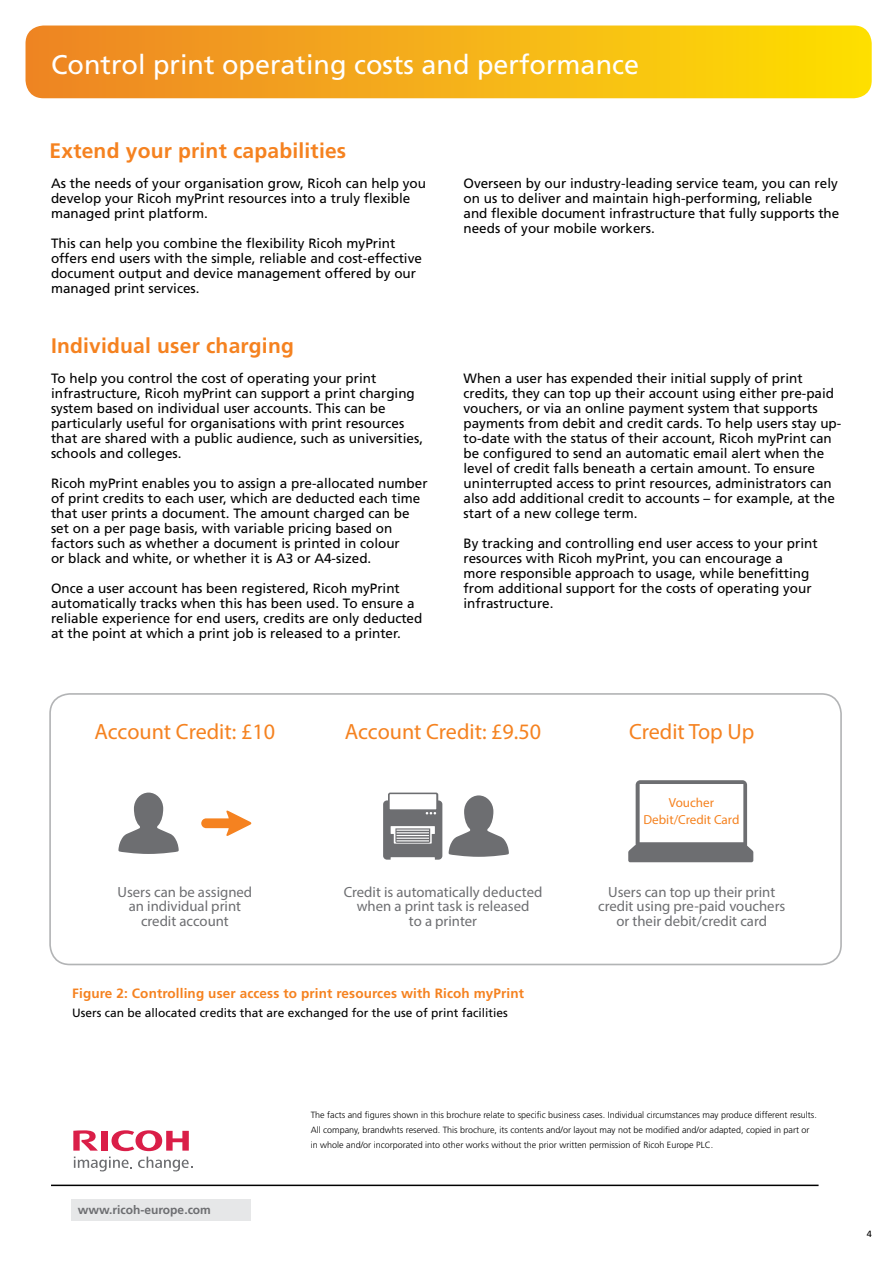
<style>
.page{position:relative;width:893px;height:1263px;background:#fff}
.page>*{position:absolute;margin:0;border:0;box-sizing:border-box;transform-origin:0 0}
.t1{font:27px "Frutiger";color:#fff}
.t2{font:700 condensed 22.05px "Frutiger LT";color:#f58220}
.t3{font:700 21px "Frutiger";letter-spacing:.01em;color:#f58220}
.t4{font:300 condensed 14.7px/14.7px "Frutiger LT";color:#6d6e71;text-align:center}
.t5{font:13.5px/15px "Frutiger";color:#000}
.t6{font:700 13.5px "Frutiger";letter-spacing:.01em;color:#f58220}
.t7{font:700 condensed 13.05px/16.4px "Frutiger LT";color:#f58220;text-align:center}
.t8{font:12px "Frutiger";color:#000}
.t9{font:700 12px "Frutiger LT Std";color:#6d6e71}
.t10{font:300 9px/15px "Frutiger LT Std";color:#000}
.t11{font:9px "Frutiger";color:#000}
</style>
<div class="page">
<hr style="left:51px;top:1184px;width:768px;height:2px;background:#000">
<svg style="left:73px;top:1130px;width:119px;height:42px"></svg>
<div style="left:71px;top:1199px;width:180px;height:22px;background:#e6e7e8"></div>
<svg style="left:26px;top:26px;width:846px;height:72px;background:#f5b117"></svg>
<svg style="left:118px;top:792px;width:61px;height:62px"></svg>
<svg style="left:201px;top:810px;width:50px;height:26px"></svg>
<svg style="left:449px;top:795px;width:60px;height:62px"></svg>
<svg style="left:383px;top:792px;width:59px;height:68px"></svg>
<svg style="left:628px;top:780px;width:125px;height:82px"></svg>
<div style="left:49px;top:693px;width:793px;height:272px;border:2px solid #808285;border-radius:20px"></div>
<h1 class="t1" style="left:51px;top:49px;width:590px">Control print operating costs and performance</h1>
<h3 class="t3" style="left:50px;top:139px;width:298px">Extend your print capabilities</h3>
<p class="t5" style="left:51px;top:176px;width:377px">As the needs of your organisation grow, Ricoh can help you develop your Ricoh myPrint resources into a truly flexible managed print platform.</p>
<p class="t5" style="left:51px;top:236px;width:372px">This can help you combine the flexibility Ricoh myPrint offers end users with the simple, reliable and cost-effective document output and device management offered by our managed print services.</p>
<h3 class="t3" style="left:51px;top:334px;width:244px">Individual user charging</h3>
<p class="t5" style="left:51px;top:371px;width:374px">To help you control the cost of operating your print infrastructure, Ricoh myPrint can support a print charging system based on individual user accounts. This can be particularly useful for organisations with print resources that are shared with a public audience, such as universities, schools and colleges.</p>
<p class="t5" style="left:51px;top:476px;width:378px">Ricoh myPrint enables you to assign a pre-allocated number of print credits to each user, which are deducted each time that user prints a document. The amount charged can be set on a per page basis, with variable pricing based on factors such as whether a document is printed in colour<br>or black and white, or whether it is A3 or A4-sized.</p>
<p class="t5" style="left:51px;top:581px;width:373px">Once a user account has been registered, Ricoh myPrint automatically tracks when this has been used. To ensure a reliable experience for end users, credits are only deducted at the point at which a print job is released to a printer.</p>
<p class="t5" style="left:463px;top:176px;width:377px">Overseen by our industry-leading service team, you can rely on us to deliver and maintain high-performing, reliable and flexible document infrastructure that fully supports the needs of your mobile workers.</p>
<p class="t5" style="left:463px;top:371px;width:379px">When a user has expended their initial supply of print credits, they can top up their account using either pre-paid vouchers, or via an online payment system that supports payments from debit and credit cards. To help users stay up&shy;to-date with the status of their account, Ricoh myPrint can be configured to send an automatic email alert when the level of credit falls beneath a certain amount. To ensure uninterrupted access to print resources, administrators can also add additional credit to accounts – for example, at the start of a new college term.</p>
<p class="t5" style="left:463px;top:536px;width:356px">By tracking and controlling end user access to your print resources with Ricoh myPrint, you can encourage a more responsible approach to usage, while benefitting from additional support for the costs of operating your infrastructure.</p>
<h2 class="t2" style="left:95px;top:718px;width:182px">Account Credit: £10</h2>
<h2 class="t2" style="left:345px;top:718px;width:198px">Account Credit: £9.50</h2>
<h2 class="t2" style="left:629px;top:718px;width:127px">Credit Top Up</h2>
<p class="t7" style="left:643px;top:794px;width:97px">Voucher<br>Debit/Credit Card</p>
<p class="t4" style="left:118px;top:884px;width:136px">Users can be assigned an individual print credit account</p>
<p class="t4" style="left:344px;top:884px;width:200px">Credit is automatically deducted when a print task is released<br>to a printer</p>
<p class="t4" style="left:598px;top:884px;width:189px">Users can top up their print credit using pre-paid vouchers or their debit/credit card</p>
<p class="t6" style="left:72px;top:986px;width:453px">Figure 2: Controlling user access to print resources with Ricoh myPrint</p>
<p class="t8" style="left:72px;top:1006px;width:437px">Users can be allocated credits that are exchanged for the use of print facilities</p>
<p class="t9" style="left:78px;top:1202px;width:135px">www.ricoh-europe.com</p>
<p class="t10" style="left:311px;top:1108px;width:508px">The facts and figures shown in this brochure relate to specific business cases. Individual circumstances may produce different results.<br>All company, brandwhts reserved. This brochure, its contents and/or layout may not be modified and/or adapted, copied in part or in whole and/or incorporated into other works without the prior written permission of Ricoh Europe PLC.</p>
<p class="t11" style="left:867px;top:1228px;width:7px">4</p>
</div>
